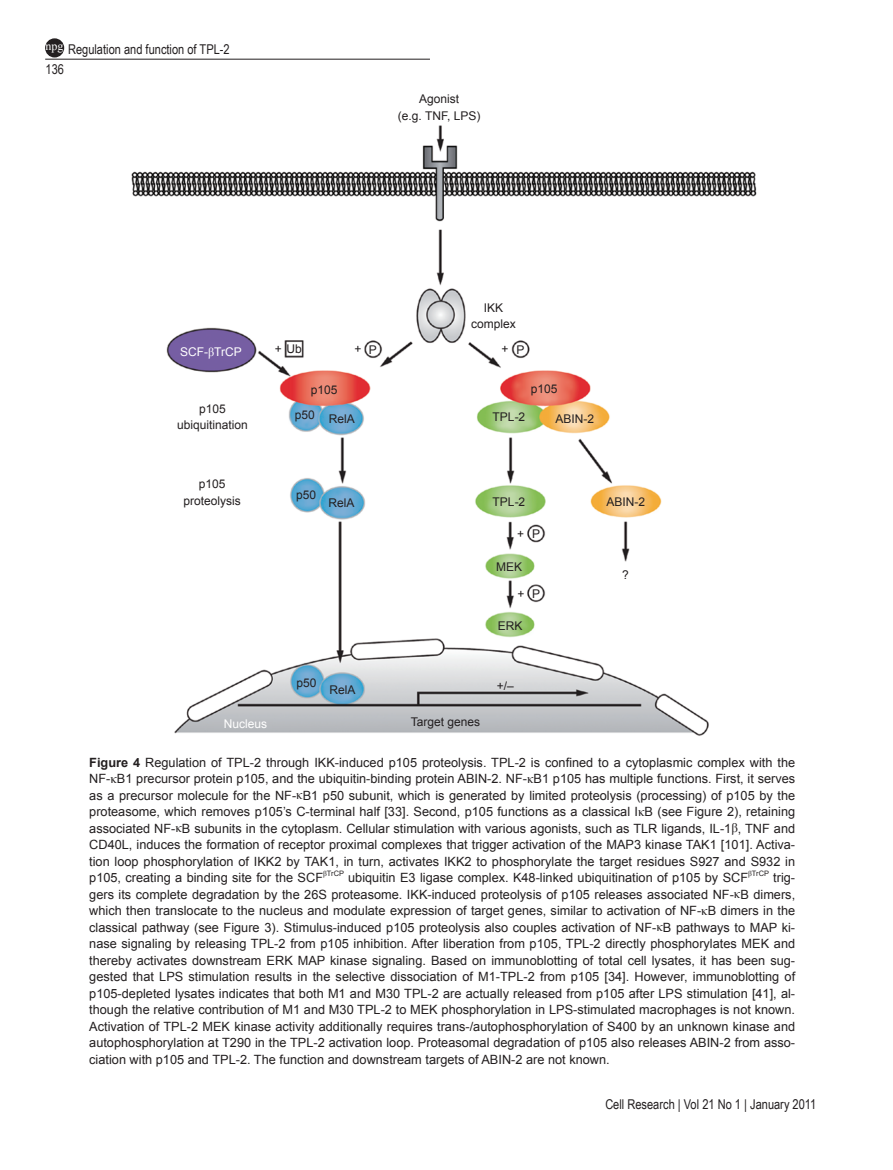
<style>
.page{position:relative;width:893px;height:1170px;background:#fff}
.page>*{position:absolute;margin:0;border:0;box-sizing:border-box;transform-origin:0 0}
.t1{font:13.5px "Arial Narrow";color:#231f20}
.t2{font:12.75px/16.5px "Arial MT2";color:#231f20;text-align:justify}
.t3{font:12.75px "Arial";color:#231f20}
.t4{font:12px/16.5px "Arial MT2";color:#231f20;text-align:center}
.t5{font:12px "Arial MT2";color:#fff}
.t6{font:12px "Times New Roman";color:#fff}
.t7{font:7.5px "Arial MT2";color:#231f20}
.s1{font-family:"Times New Roman PSMT2"}
.s2{font-weight:700}
.s3{font-family:"Arial MT2"}
</style>
<div class="page">
<hr style="left:45px;top:59px;width:385px;height:1px;background:#231f20">
<div style="left:46px;top:39px;width:17px;height:18px;background:#231f20;border-radius:50%"></div>
<div style="left:45px;top:38px;width:19px;height:19px;border:2px solid #231f20;border-radius:50%"></div>
<img style="left:131px;top:125px;width:626px;height:611px">
<p class="t1" style="left:68px;top:39px;width:163px">Regulation and function of TPL-2</p>
<p class="t6" style="left:46px;top:38px;width:19px">npg</p>
<p class="t1" style="left:46px;top:59px;width:20px">136</p>
<p class="t4" style="left:398px;top:91px;width:84px">Agonist<br>(e.g. TNF, LPS)</p>
<p class="t5" style="left:180px;top:344px;width:63px">SCF-<span class="s1">β</span>TrCP</p>
<p class="t4" style="left:177px;top:400px;width:72px">p105 ubiquitination</p>
<p class="t4" style="left:184px;top:476px;width:59px">p105 proteolysis</p>
<p class="t4" style="left:275px;top:341px;width:29px">+ Ub</p>
<p class="t4" style="left:471px;top:299px;width:46px">IKK complex</p>
<p class="t4" style="left:369px;top:342px;width:10px">P</p>
<p class="t4" style="left:354px;top:341px;width:9px">+</p>
<p class="t4" style="left:502px;top:341px;width:9px">+</p>
<p class="t4" style="left:516px;top:342px;width:10px">P</p>
<p class="t4" style="left:311px;top:381px;width:28px">p105</p>
<p class="t4" style="left:531px;top:380px;width:28px">p105</p>
<p class="t4" style="left:295px;top:411px;width:62px">p50 RelA</p>
<p class="t4" style="left:296px;top:486px;width:22px">p50</p>
<p class="t4" style="left:328px;top:495px;width:28px">RelA</p>
<p class="t4" style="left:493px;top:409px;width:34px">TPL-2</p>
<p class="t4" style="left:555px;top:411px;width:40px">ABIN-2</p>
<p class="t4" style="left:493px;top:494px;width:34px">TPL-2</p>
<p class="t4" style="left:606px;top:494px;width:40px">ABIN-2</p>
<p class="t4" style="left:517px;top:526px;width:9px">+</p>
<p class="t4" style="left:532px;top:526px;width:10px">P</p>
<p class="t4" style="left:496px;top:559px;width:28px">MEK</p>
<p class="t4" style="left:517px;top:586px;width:9px">+</p>
<p class="t4" style="left:532px;top:586px;width:10px">P</p>
<p class="t4" style="left:498px;top:617px;width:26px">ERK</p>
<p class="t4" style="left:622px;top:566px;width:8px">?</p>
<p class="t5" style="left:224px;top:715px;width:45px">Nucleus</p>
<p class="t4" style="left:297px;top:674px;width:22px">p50</p>
<p class="t4" style="left:329px;top:681px;width:28px">RelA</p>
<p class="t4" style="left:411px;top:713px;width:71px">Target genes</p>
<p class="t4" style="left:497px;top:677px;width:19px">+/–</p>
<p class="t3" style="left:89px;top:753px;width:707px"><span class="s2">Figure 4</span> Regulation of TPL-2 through IKK-induced p105 proteolysis. TPL-2 is confined to a cytoplasmic complex with the</p>
<p class="t2" style="left:89px;top:770px;width:707px">NF-<span class="s1">κ</span>B1 precursor protein p105, and the ubiquitin-binding protein ABIN-2. NF-<span class="s1">κ</span>B1 p105 has multiple functions. First, it serves as a precursor molecule for the NF-<span class="s1">κ</span>B1 p50 subunit, which is generated by limited proteolysis (processing) of p105 by the proteasome, which removes p105’s C-terminal half [33]. Second, p105 functions as a classical I<span class="s1">κ</span>B (see Figure 2), retaining associated NF-<span class="s1">κ</span>B subunits in the cytoplasm. Cellular stimulation with various agonists, such as TLR ligands, IL-1<span class="s1">β</span>, TNF and CD40L, induces the formation of receptor proximal complexes that trigger activation of the MAP3 kinase TAK1 [101]. Activa-</p>
<p class="t3" style="left:89px;top:852px;width:707px">tion loop phosphorylation of IKK2 by TAK1, in turn, activates IKK2 to phosphorylate the target residues S927 and S932 in</p>
<p class="t2" style="left:89px;top:869px;width:235px">p105, creating a binding site for the SCF</p>
<p class="t7" style="left:323px;top:868px;width:22px"><span class="s1">β</span>TrCP</p>
<p class="t2" style="left:348px;top:869px;width:401px">ubiquitin E3 ligase complex. K48-linked ubiquitination of p105 by SCF</p>
<p class="t7" style="left:748px;top:868px;width:22px"><span class="s1">β</span>TrCP</p>
<p class="t2" style="left:89px;top:869px;width:707px;text-indent:684px">trig&shy;gers its complete degradation by the 26S proteasome. IKK-induced proteolysis of p105 releases associated NF-<span class="s1">κ</span>B dimers, which then translocate to the nucleus and modulate expression of target genes, similar to activation of NF-<span class="s1">κ</span>B dimers in the classical pathway (see Figure 3). Stimulus-induced p105 proteolysis also couples activation of NF-<span class="s1">κ</span>B pathways to MAP ki&shy;nase signaling by releasing TPL-2 from p105 inhibition. After liberation from p105, TPL-2 directly phosphorylates MEK and thereby activates downstream ERK MAP kinase signaling. Based on immunoblotting of total cell lysates, it has been sug&shy;gested that LPS stimulation results in the selective dissociation of M1-TPL-2 from p105 [34]. However, immunoblotting of p105-depleted lysates indicates that both M1 and M30 TPL-2 are actually released from p105 after LPS stimulation [41], al&shy;though the relative contribution of M1 and M30 TPL-2 to MEK phosphorylation in LPS-stimulated macrophages is not known.<br>Activation of TPL-2 MEK kinase activity additionally requires trans-/autophosphorylation of S400 by an unknown kinase and</p>
<p class="t3" style="left:89px;top:1034px;width:707px">autophosphorylation at T290 in the TPL-2 activation loop. Proteasomal degradation of p105 also releases ABIN-2 from asso<span class="s3">-</span></p>
<p class="t2" style="left:89px;top:1050px;width:522px">ciation with p105 and TPL-2. The function and downstream targets of ABIN-2 are not known.</p>
<p class="t1" style="left:605px;top:1094px;width:213px">Cell Research | Vol 21 No 1 | January 2011</p>
</div>
